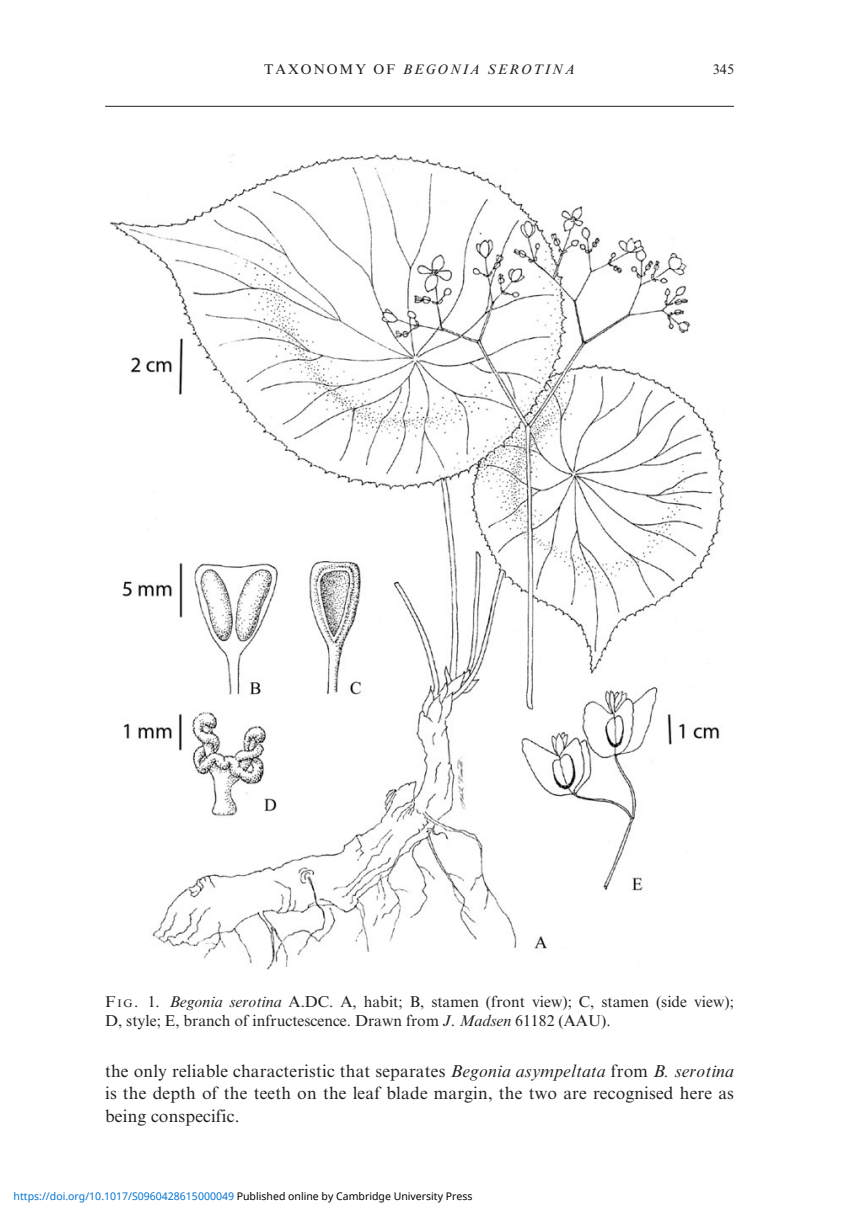
<style>
.page{position:relative;width:864px;height:1225px;background:#fff}
.page>*{position:absolute;margin:0;border:0;box-sizing:border-box;transform-origin:0 0}
.t1{font:17.5px/22.8px "Times NRMT";letter-spacing:.01em;color:#231f20;text-align:justify}
.t2{font:15.75px/19.2px "Times NRMT";color:#231f20}
.t3{font:italic 14px "Times NRMT";letter-spacing:.135em;color:#231f20}
.t4{font:14px "Times NRMT";color:#231f20}
.t5{font:10.5px "Noto Sans";color:#0172cf}
.s1{font-style:normal}
.s2{font-size:11.03px}
.s3{font-style:italic}
.s4{color:#000}
</style>
<div class="page">
<hr style="left:105px;top:106px;width:628px;height:1px;background:#231f20">
<img style="left:109px;top:154px;width:616px;height:816px">
<p class="t3" style="left:264px;top:64px;width:312px"><span class="s1">TAXONOMY OF</span> BEGONIA SEROTINA</p>
<p class="t4" style="left:712px;top:64px;width:22px">345</p>
<p class="t2" style="left:105px;top:993px;width:630px">F <span class="s2">I G</span> . 1. <span class="s3">Begonia serotina</span> A.DC. A, habit; B, stamen (front view); C, stamen (side view);<br>D, style; E, branch of infructescence. Drawn from <span class="s3">J</span> . <span class="s3">Madsen</span> 61182 (AAU).</p>
<p class="t1" style="left:105px;top:1061px;width:630px">the only reliable characteristic that separates <span class="s3">Begonia asympeltata</span> from <span class="s3">B. serotina </span>is the depth of the teeth on the leaf blade margin, the two are recognised here as being conspecific.</p>
<p class="t5" style="left:14px;top:1189px;width:460px">https://doi.org/10.1017/S0960428615000049 <span class="s4">Published online by Cambridge University Press</span></p>
</div>
